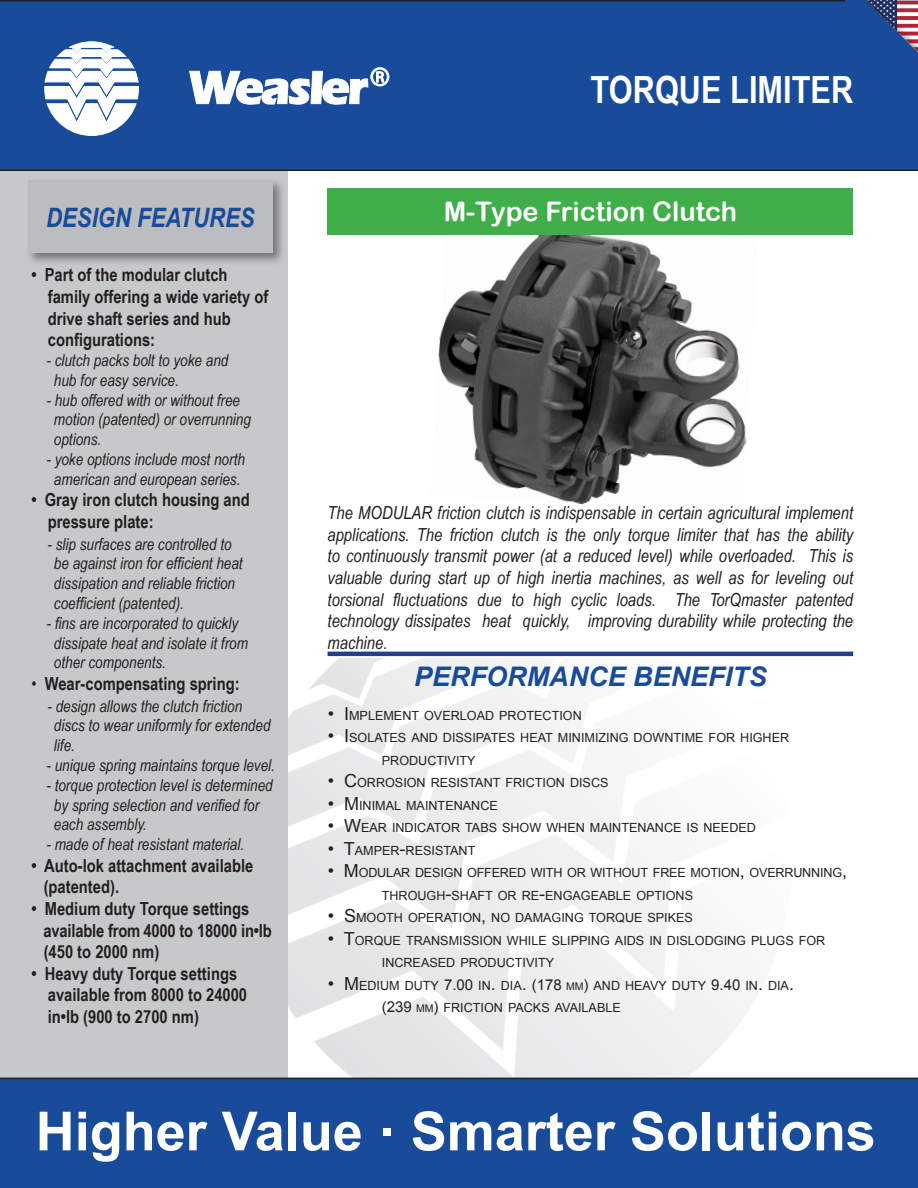
<style>
.page{position:relative;width:918px;height:1188px;background:#fff}
.page>*{position:absolute;margin:0;border:0;box-sizing:border-box;transform-origin:0 0}
.t1{font:700 54px "Arial";color:#fff}
.t2{font:700 37.5px "Arial Narrow";color:#fff}
.t3{font:27px "Arial Rounded MT Bold";color:#fff}
.t4{font:italic 700 27px "Arial";color:#194b9b}
.t5{font:italic 700 26.7px "Arial Narrow";color:#194b9b}
.t6{font:italic 18px/21.6px "Arial Narrow";color:#231f20;text-align:justify}
.t7{font:700 18px "Arial Narrow";color:#231f20}
.t8{font:italic 16.5px "Arial Narrow";color:#231f20}
.t9{font:12.6px "Arial";color:#231f20}
.s1{font-weight:400}
.s2{font-size:18px}
.s3{font-size:15px}
.s4{font-size:10.5px}
</style>
<div class="page">
<img style="left:430px;top:234px;width:329px;height:271px">
<svg style="left:314px;top:1051px;width:483px;height:27px"></svg>
<svg style="left:288px;top:929px;width:462px;height:122px"></svg>
<svg style="left:288px;top:844px;width:382px;height:85px"></svg>
<svg style="left:288px;top:765px;width:353px;height:79px"></svg>
<svg style="left:288px;top:696px;width:306px;height:69px"></svg>
<svg style="left:309px;top:651px;width:239px;height:48px"></svg>
<div style="left:0;top:146px;width:288px;height:1040px;background:#c7c8ca"></div>
<div style="left:0;top:0;width:918px;height:171px;background:#194b9b"></div>
<div style="left:0;top:1078px;width:918px;height:110px;background:#194b9b"></div>
<div style="left:328px;top:188px;width:525px;height:46px;background:#40ae49"></div>
<div style="left:38px;top:18px;width:360px;height:118px;background:#194b9b"></div>
<svg style="left:45px;top:42px;width:94px;height:93px"></svg>
<svg style="left:189px;top:67px;width:200px;height:38px"></svg>
<div style="left:25px;top:178px;width:261px;height:89px;background:#231f20;opacity:.5"></div>
<div style="left:28px;top:180px;width:244px;height:73px;background:#bcbdc0"></div>
<div style="left:328px;top:506px;width:525px;height:151px;background:#fff"></div>
<hr style="left:328px;top:652px;width:525px;height:4px;background:#253f8e">
<div style="left:846px;top:0;width:72px;height:72px;background:#194b9b"></div>
<svg style="left:866px;top:0;width:52px;height:52px"></svg>
<p class="t5" style="left:46px;top:197px;width:210px">DESIGN FEATURES</p>
<p class="t7" style="left:31px;top:261px;width:198px">• Part of the modular clutch</p>
<p class="t7" style="left:48px;top:283px;width:222px">family offering a wide variety of</p>
<p class="t7" style="left:48px;top:305px;width:184px">drive shaft series and hub</p>
<p class="t7" style="left:48px;top:326px;width:109px">configurations:</p>
<p class="t8" style="left:46px;top:349px;width:184px">- clutch packs bolt to yoke and</p>
<p class="t8" style="left:54px;top:368px;width:126px">hub for easy service.</p>
<p class="t8" style="left:46px;top:388px;width:195px">- hub offered with or without free</p>
<p class="t8" style="left:54px;top:408px;width:199px">motion (patented) or overrunning</p>
<p class="t8" style="left:54px;top:428px;width:49px">options.</p>
<p class="t8" style="left:46px;top:448px;width:200px">- yoke options include most north</p>
<p class="t8" style="left:54px;top:467px;width:188px">american and european series.</p>
<p class="t7" style="left:31px;top:486px;width:220px">• Gray iron clutch housing and</p>
<p class="t7" style="left:48px;top:508px;width:107px">pressure plate:</p>
<p class="t8" style="left:47px;top:532px;width:186px">- slip surfaces are controlled to</p>
<p class="t8" style="left:54px;top:552px;width:190px">be against iron for efficient heat</p>
<p class="t8" style="left:54px;top:572px;width:183px">dissipation and reliable friction</p>
<p class="t8" style="left:54px;top:592px;width:132px">coefficient (patented).</p>
<p class="t8" style="left:46px;top:611px;width:193px">- fins are incorporated to quickly</p>
<p class="t8" style="left:54px;top:631px;width:196px">dissipate heat and isolate it from</p>
<p class="t8" style="left:54px;top:651px;width:114px">other components.</p>
<p class="t7" style="left:31px;top:670px;width:210px"><span class="s1">•</span> Wear-compensating spring:</p>
<p class="t8" style="left:47px;top:694px;width:196px">- design allows the clutch friction</p>
<p class="t8" style="left:54px;top:714px;width:218px">discs to wear uniformly for extended</p>
<p class="t8" style="left:54px;top:734px;width:23px">life.</p>
<p class="t8" style="left:46px;top:754px;width:230px">- unique spring maintains torque level.</p>
<p class="t8" style="left:46px;top:773px;width:228px">- torque protection level is determined</p>
<p class="t8" style="left:54px;top:793px;width:207px">by spring selection and verified for</p>
<p class="t8" style="left:54px;top:813px;width:94px">each assembly.</p>
<p class="t8" style="left:46px;top:833px;width:199px">- made of heat resistant material.</p>
<p class="t7" style="left:31px;top:852px;width:224px">• Auto-lok attachment available</p>
<p class="t7" style="left:44px;top:873px;width:77px">(patented).</p>
<p class="t7" style="left:31px;top:895px;width:220px">• Medium duty Torque settings</p>
<p class="t7" style="left:44px;top:917px;width:230px">available from 4000 to 18000 in•lb</p>
<p class="t7" style="left:44px;top:938px;width:117px">(450 to 2000 nm)</p>
<p class="t7" style="left:31px;top:960px;width:207px">• Heavy duty Torque settings</p>
<p class="t7" style="left:48px;top:981px;width:201px">available from 8000 to 24000</p>
<p class="t7" style="left:48px;top:1003px;width:153px">in•lb (900 to 2700 nm)</p>
<p class="t2" style="left:591px;top:61px;width:264px">TORQUE LIMITER</p>
<p class="t3" style="left:444px;top:196px;width:295px">M-Type Friction Clutch</p>
<p class="t6" style="left:328px;top:502px;width:527px">The MODULAR friction clutch is indispensable in certain agricultural implement applications. The friction clutch is the only torque limiter that has the ability to continuously transmit power (at a reduced level) while overloaded. This is</p>
<p class="t6" style="left:328px;top:567px;width:527px">valuable during start up of high inertia machines, as well as for leveling out torsional fluctuations due to high cyclic loads. The TorQmaster patented</p>
<p class="t6" style="left:328px;top:610px;width:527px">technology dissipates heat quickly, improving durability while protecting the</p>
<p class="t6" style="left:328px;top:631px;width:61px">machine.</p>
<p class="t4" style="left:414px;top:658px;width:354px">PERFORMANCE BENEFITS</p>
<p class="t9" style="left:328px;top:707px;width:255px"><span class="s2">• I</span>MPLEMENT OVERLOAD PROTECTION</p>
<p class="t9" style="left:328px;top:730px;width:463px"><span class="s2">• I</span>SOLATES AND DISSI PATES HEAT MI NIMIZI NG DOWNTIME FOR HIGHER</p>
<p class="t9" style="left:382px;top:752px;width:95px">PRODUCTIVITY</p>
<p class="t9" style="left:328px;top:775px;width:282px"><span class="s2">• C</span>ORROSION RESISTANT FRICTION DISCS</p>
<p class="t9" style="left:328px;top:797px;width:172px"><span class="s2">• M</span> I NI MAL MAI NTENANCE</p>
<p class="t9" style="left:328px;top:820px;width:430px"><span class="s2">• W</span>EAR I NDICATOR TABS SHOW WHEN MAI NTENANCE IS NEEDED</p>
<p class="t9" style="left:328px;top:842px;width:149px"><span class="s2">• T</span>AMPER<span class="s2">-</span>RESI STANT</p>
<p class="t9" style="left:328px;top:865px;width:521px"><span class="s2">• M</span>ODULAR DESIGN OFFERED WITH OR WITHOUT FREE MOTION<span class="s2">,</span> OVERRUNNI NG<span class="s2">,</span></p>
<p class="t9" style="left:382px;top:887px;width:313px">THROUGH<span class="s2">-</span>SHAFT OR RE<span class="s2">-</span>ENGAGEABLE OPTIONS</p>
<p class="t9" style="left:328px;top:910px;width:367px"><span class="s2">• S</span>MOOTH OPERATION<span class="s2">,</span> NO DAMAGI NG TORQUE SPI KES</p>
<p class="t9" style="left:328px;top:932px;width:499px"><span class="s2">• T</span>ORQUE TRANSMISSION WHI LE SLI PPI NG AI DS I N DISLODGI NG PLUGS FOR</p>
<p class="t9" style="left:382px;top:955px;width:174px">I NCREASED PRODUCTIVITY</p>
<p class="t9" style="left:328px;top:977px;width:468px"><span class="s2">• M</span> EDIUM DUTY <span class="s3">7.00</span> IN<span class="s2">.</span> DIA<span class="s2">.</span> <span class="s3">(178</span> <span class="s4">MM</span><span class="s3">)</span> AND HEAVY DUTY <span class="s3">9.40</span> IN<span class="s2">.</span> DIA<span class="s2">.</span></p>
<p class="t9" style="left:382px;top:1000px;width:241px"><span class="s3">(239</span> <span class="s4">MM</span><span class="s3">)</span> FRICTION PACKS AVAI LABLE</p>
<p class="t1" style="left:36px;top:1095px;width:842px">Higher Value · Smarter Solutions</p>
</div>
